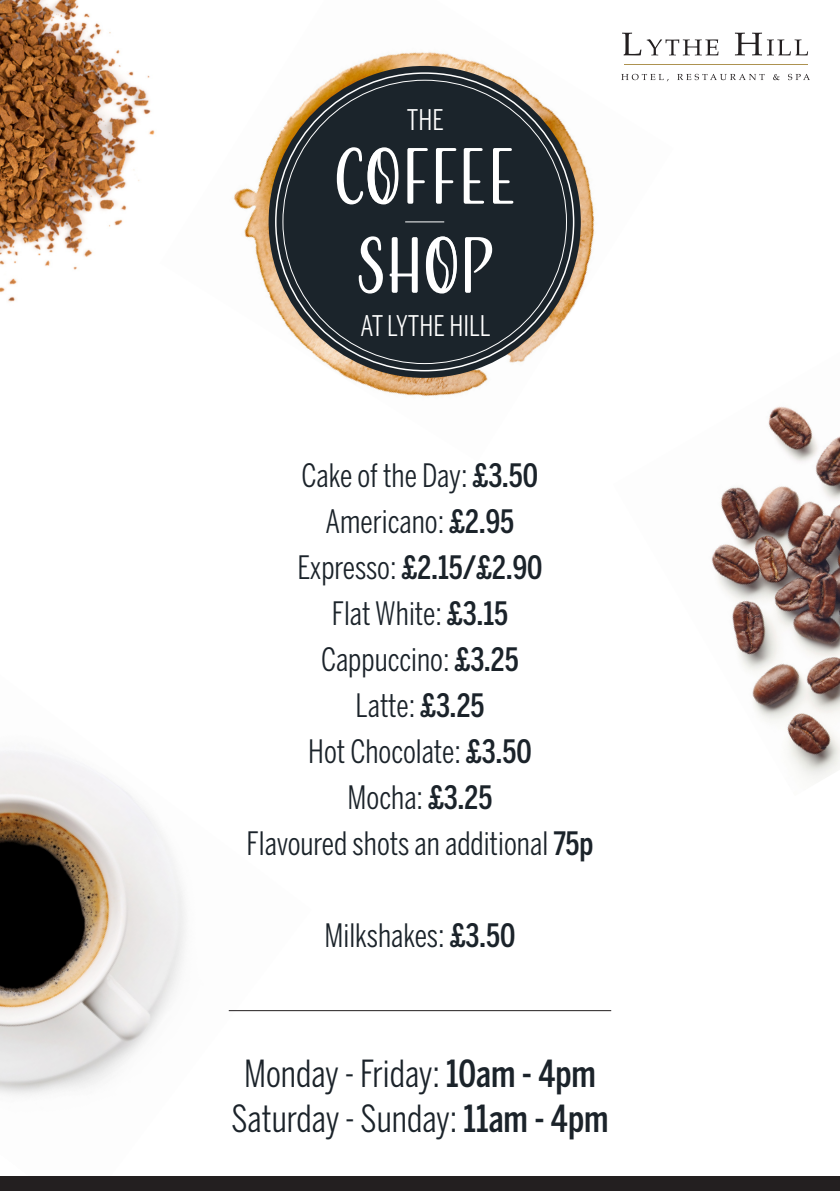
<style>
.page{position:relative;width:840px;height:1191px;background:#fff}
.page>*{position:absolute;margin:0;border:0;box-sizing:border-box;transform-origin:0 0}
.t1{font:74.2px "Adorn S Condensed Sans";letter-spacing:-.02em;color:#fff}
.t2{font:37px "Benton Sans Compressed";color:#1b232a}
.t3{font:32px "Benton Sans Compressed";color:#1b232a}
.t4{font:500 32px "Benton Sans Compressed";color:#1b232a}
.t5{font:28.2px "Benton Sans Compressed";color:#fff}
.s1{font-weight:500}
.s2{font-weight:400}
</style>
<div class="page">
<img style="left:0;top:0;width:155px;height:302px">
<img style="left:0;top:751px;width:311px;height:344px">
<img style="left:711px;top:406px;width:128px;height:374px">
<img style="left:233px;top:32px;width:440px;height:365px">
<div style="left:268px;top:66px;width:312px;height:312px;background:#1b242b;border-radius:50%"></div>
<svg style="left:426px;top:236px;width:30px;height:56px"></svg>
<svg style="left:367px;top:148px;width:31px;height:56px"></svg>
<hr style="left:405px;top:221px;width:39px;height:1px;background:#fff">
<svg style="left:621px;top:33px;width:97px;height:22px"></svg>
<svg style="left:735px;top:33px;width:72px;height:22px"></svg>
<hr style="left:623px;top:65px;width:184px;height:1px;background:#ad9250">
<svg style="left:621px;top:74px;width:47px;height:7px"></svg>
<svg style="left:677px;top:74px;width:87px;height:6px"></svg>
<svg style="left:773px;top:74px;width:6px;height:6px"></svg>
<svg style="left:788px;top:74px;width:21px;height:6px"></svg>
<hr style="left:229px;top:1010px;width:382px;height:1px;background:#231f20">
<div style="left:0;top:1176px;width:839px;height:15px;background:#231f20"></div>
<p class="t5" style="left:406px;top:103px;width:38px">THE</p>
<p class="t1" style="left:332px;top:130px;width:186px">COFFEE</p>
<p class="t1" style="left:354px;top:219px;width:142px">SHOP</p>
<p class="t5" style="left:360px;top:308px;width:132px">AT LYTHE HILL</p>
<p class="t3" style="left:301px;top:456px;width:238px">Cake of the Day: <span class="s1">£3.50</span></p>
<p class="t3" style="left:325px;top:502px;width:190px">Americano: <span class="s1">£2.95</span></p>
<p class="t4" style="left:297px;top:547px;width:246px"><span class="s2">Expresso:</span> £2.15/£2.90</p>
<p class="t3" style="left:331px;top:594px;width:178px">Flat White: <span class="s1">£3.15</span></p>
<p class="t3" style="left:321px;top:640px;width:199px">Cappuccino: <span class="s1">£3.25</span></p>
<p class="t3" style="left:355px;top:686px;width:130px">Latte: <span class="s1">£3.25</span></p>
<p class="t3" style="left:308px;top:732px;width:225px">Hot Chocolate: <span class="s1">£3.50</span></p>
<p class="t3" style="left:347px;top:778px;width:146px">Mocha: <span class="s1">£3.25</span></p>
<p class="t3" style="left:246px;top:824px;width:348px">Flavoured shots an additional <span class="s1">75p</span></p>
<p class="t3" style="left:324px;top:916px;width:192px">Milkshakes: <span class="s1">£3.50</span></p>
<p class="t2" style="left:244px;top:1051px;width:353px">Monday - Friday: <span class="s1">10am - 4pm</span></p>
<p class="t2" style="left:231px;top:1096px;width:378px">Saturday - Sunday: <span class="s1">11am - 4pm</span></p>
</div>
